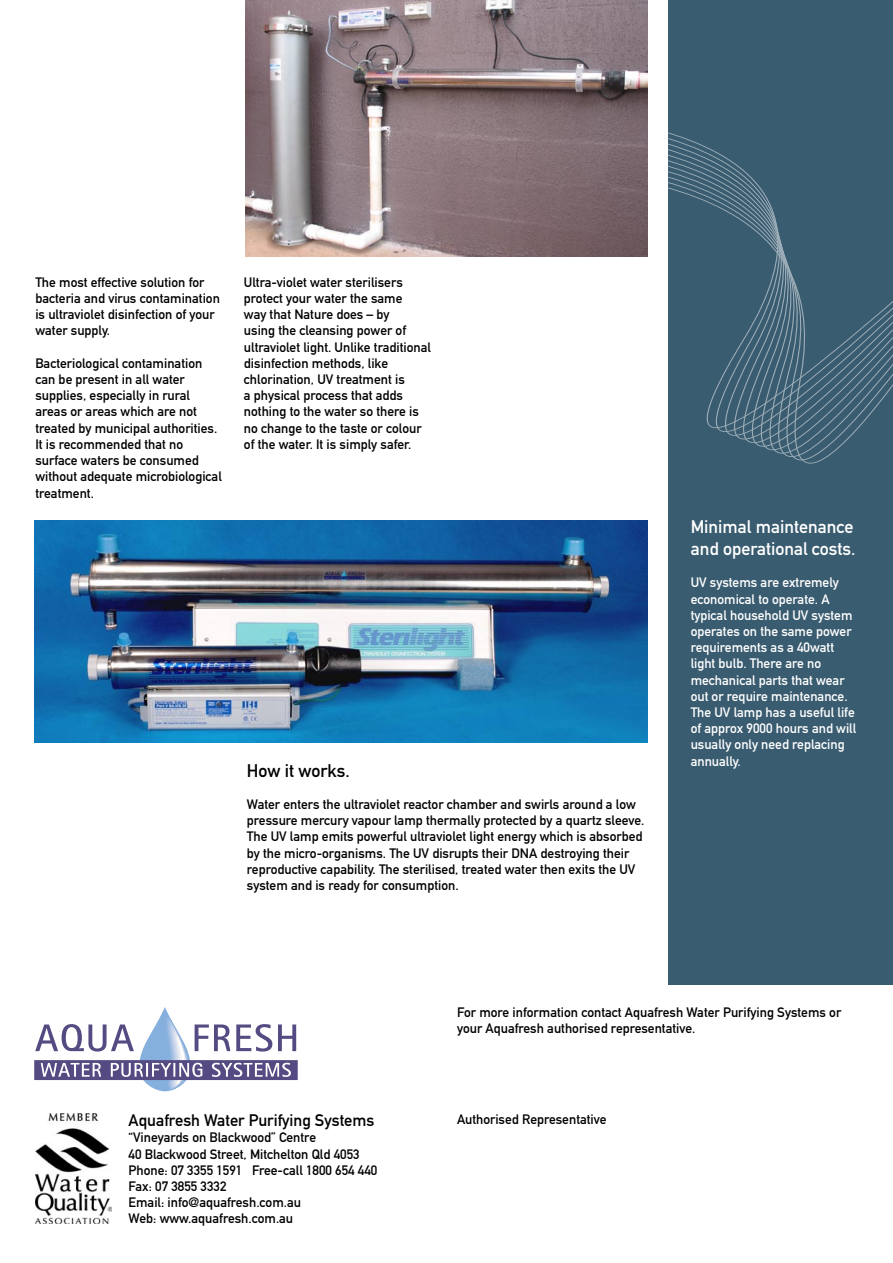
<style>
.page{position:relative;width:893px;height:1263px;background:#fff}
.page>*{position:absolute;margin:0;border:0;box-sizing:border-box;transform-origin:0 0}
.t1{font:18px/21.6px "DIN Mittelschrift Std";color:#fff}
.t2{font:18px "DIN Mittelschrift Std";color:#000}
.t3{font:16.5px "DIN Mittelschrift Std";color:#000}
.t4{font:13.5px/16.2px "DIN Mittelschrift Std";color:#000}
.t5{font:13.5px/16.2px "DIN Mittelschrift Std";color:#fff}
</style>
<div class="page">
<div style="left:669px;top:0;width:224px;height:985px;background:#3a5c70"></div>
<svg style="left:669px;top:132px;width:224px;height:331px"></svg>
<img style="left:246px;top:0;width:401px;height:256px">
<svg style="left:138px;top:1005px;width:54px;height:87px"></svg>
<div style="left:137px;top:1004px;width:55px;height:89px;border:2px solid #fff;border-radius:25px"></div>
<svg style="left:35px;top:1015px;width:261px;height:76px"></svg>
<img style="left:35px;top:1114px;width:77px;height:110px">
<img style="left:34px;top:520px;width:613px;height:222px">
<p class="t4" style="left:35px;top:274px;width:186px">The most effective solution for bacteria and virus contamination is ultraviolet disinfection of your water supply.</p>
<p class="t4" style="left:35px;top:355px;width:188px">Bacteriological contamination can be present in all water supplies, especially in rural areas or areas which are not treated by municipal authorities.<br>It is recommended that no surface waters be consumed without adequate microbiological treatment.</p>
<p class="t4" style="left:244px;top:274px;width:188px">Ultra-violet water sterilisers protect your water the same<br>way that Nature does – by<br>using the cleansing power of ultraviolet light. Unlike traditional disinfection methods, like chlorination, UV treatment is<br>a physical process that adds nothing to the water so there is no change to the taste or colour of the water. It is simply safer.</p>
<p class="t2" style="left:247px;top:760px;width:104px">How it works.</p>
<p class="t4" style="left:247px;top:796px;width:399px">Water enters the ultraviolet reactor chamber and swirls around a low pressure mercury vapour lamp thermally protected by a quartz sleeve.<br>The UV lamp emits powerful ultraviolet light energy which is absorbed by the micro-organisms. The UV disrupts their DNA destroying their reproductive capability. The sterilised, treated water then exits the UV system and is ready for consumption.</p>
<p class="t1" style="left:691px;top:516px;width:166px">Minimal maintenance and operational costs.</p>
<p class="t5" style="left:691px;top:575px;width:167px">UV systems are extremely economical to operate. A typical household UV system operates on the same power requirements as a 40watt light bulb. There are no mechanical parts that wear out or require maintenance.<br>The UV lamp has a useful life of approx 9000 hours and will usually only need replacing annually.</p>
<p class="t4" style="left:457px;top:1004px;width:386px">For more information contact Aquafresh Water Purifying Systems or your Aquafresh authorised representative.</p>
<p class="t3" style="left:129px;top:1111px;width:247px">Aquafresh Water Purifying Systems</p>
<p class="t4" style="left:129px;top:1129px;width:189px">“Vineyards on Blackwood” Centre</p>
<p class="t4" style="left:129px;top:1146px;width:232px">40 Blackwood Street, Mitchelton Qld 4053</p>
<p class="t4" style="left:129px;top:1162px;width:250px">Phone: 07 3355 1591 Free-call 1800 654 440</p>
<p class="t4" style="left:129px;top:1178px;width:99px">Fax: 07 3855 3332</p>
<p class="t4" style="left:129px;top:1194px;width:174px">Email: info@aquafresh.com.au</p>
<p class="t4" style="left:129px;top:1210px;width:166px">Web: www.aquafresh.com.au</p>
<p class="t4" style="left:457px;top:1111px;width:151px">Authorised Representative</p>
</div>
